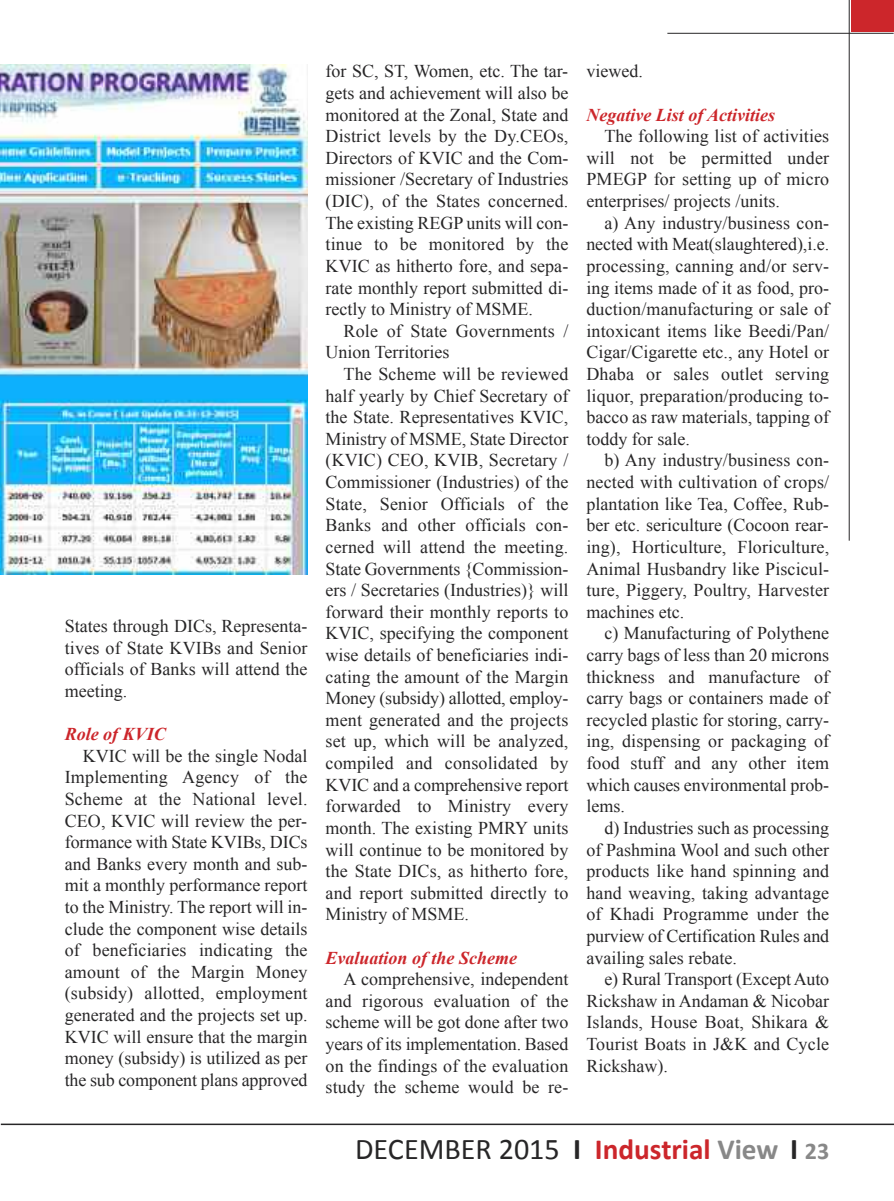
<style>
.page{position:relative;width:894px;height:1201px;background:#fff}
.page>*{position:absolute;margin:0;border:0;box-sizing:border-box;transform-origin:0 0}
.t1{font:30.15px "Calibri";color:#272627}
.t2{font:18px/21.6px "Times New Roman";color:#272627;text-align:justify}
.t3{font:italic 700 18px "Times New Roman";color:#cc262b}
.s1{font-weight:700}
.s2{font-weight:700;font-size:29.25px;color:#cc262b}
.s3{font-weight:700;font-size:29.25px;color:#888}
.s4{font-weight:700;font-size:24px;color:#888}
</style>
<div class="page">
<hr style="left:1px;top:1123px;width:893px;height:1px;background:#272627">
<hr style="left:849px;top:0;width:1px;height:540px;background:#272627">
<div style="left:851px;top:0;width:43px;height:32px;background:#cc262b"></div>
<hr style="left:667px;top:33px;width:227px;height:1px;background:#272627">
<img style="left:0;top:65px;width:308px;height:509px">
<p class="t2" style="left:65px;top:615px;width:244px">States through DICs, Representa&shy;tives of State KVIBs and Senior officials of Banks will attend the meeting.</p>
<p class="t3" style="left:65px;top:723px;width:103px">Role of KVIC</p>
<p class="t2" style="left:65px;top:744px;width:244px;text-indent:18px">KVIC will be the single Nodal Implementing Agency of the Scheme at the National level.<br>CEO, KVIC will review the per&shy;formance with State KVIBs, DICs and Banks every month and sub&shy;mit a monthly performance report to the Ministry. The report will in&shy;clude the component wise details of beneficiaries indicating the amount of the Margin Money (subsidy) allotted, employment generated and the projects set up.<br>KVIC will ensure that the margin money (subsidy) is utilized as per the sub component plans approved</p>
<p class="t2" style="left:326px;top:60px;width:244px">for SC, ST, Women, etc. The tar&shy;gets and achievement will also be monitored at the Zonal, State and District levels by the Dy.CEOs, Directors of KVIC and the Com&shy;missioner /Secretary of Industries (DIC), of the States concerned.<br>The existing REGP units will con&shy;tinue to be monitored by the KVIC as hitherto fore, and sepa&shy;rate monthly report submitted di&shy;rectly to Ministry of MSME.</p>
<p class="t2" style="left:326px;top:320px;width:244px;text-indent:18px">Role of State Governments /<br>Union Territories</p>
<p class="t2" style="left:326px;top:363px;width:244px;text-indent:18px">The Scheme will be reviewed half yearly by Chief Secretary of the State. Representatives KVIC, Ministry of MSME, State Director (KVIC) CEO, KVIB, Secretary / Commissioner (Industries) of the State, Senior Officials of the Banks and other officials con&shy;cerned will attend the meeting.<br>State Governments {Commission&shy;ers / Secretaries (Industries)} will forward their monthly reports to KVIC, specifying the component wise details of beneficiaries indi&shy;cating the amount of the Margin Money (subsidy) allotted, employ&shy;ment generated and the projects set up, which will be analyzed, compiled and consolidated by KVIC and a comprehensive report forwarded to Ministry every month. The existing PMRY units will continue to be monitored by the State DICs, as hitherto fore, and report submitted directly to Ministry of MSME.</p>
<p class="t3" style="left:326px;top:947px;width:193px">Evaluation of the Scheme</p>
<p class="t2" style="left:326px;top:968px;width:244px;text-indent:18px">A comprehensive, independent and rigorous evaluation of the scheme will be got done after two years of its implementation. Based on the findings of the evaluation study the scheme would be re-</p>
<p class="t2" style="left:586px;top:60px;width:58px">viewed.</p>
<p class="t3" style="left:586px;top:104px;width:190px">Negative List of Activities</p>
<p class="t2" style="left:586px;top:125px;width:244px;text-indent:18px">The following list of activities will not be permitted under PMEGP for setting up of micro enterprises/ projects /units.</p>
<p class="t2" style="left:586px;top:212px;width:244px;text-indent:18px">a) Any industry/business con&shy;nected with Meat(slaughtered),i.e. processing, canning and/or serv&shy;ing items made of it as food, pro&shy;duction/manufacturing or sale of intoxicant items like Beedi/Pan/ Cigar/Cigarette etc., any Hotel or Dhaba or sales outlet serving liquor, preparation/producing to&shy;bacco as raw materials, tapping of toddy for sale.</p>
<p class="t2" style="left:586px;top:449px;width:244px;text-indent:18px">b) Any industry/business con&shy;nected with cultivation of crops/ plantation like Tea, Coffee, Rub&shy;ber etc. sericulture (Cocoon rear&shy;ing), Horticulture, Floriculture, Animal Husbandry like Piscicul&shy;ture, Piggery, Poultry, Harvester machines etc.</p>
<p class="t2" style="left:586px;top:622px;width:244px;text-indent:18px">c) Manufacturing of Polythene carry bags of less than 20 microns thickness and manufacture of carry bags or containers made of recycled plastic for storing, carry&shy;ing, dispensing or packaging of food stuff and any other item which causes environmental prob&shy;lems.</p>
<p class="t2" style="left:586px;top:816px;width:244px;text-indent:18px">d) Industries such as processing of Pashmina Wool and such other products like hand spinning and hand weaving, taking advantage of Khadi Programme under the purview of Certification Rules and availing sales rebate.</p>
<p class="t2" style="left:586px;top:968px;width:244px;text-indent:18px">e) Rural Transport (Except Auto Rickshaw in Andaman &amp; Nicobar Islands, House Boat, Shikara &amp; Tourist Boats in J&amp;K and Cycle Rickshaw).</p>
<h1 class="t1" style="left:355px;top:1135px;width:476px">DECEMBER 2015 <span class="s1">I</span> <span class="s2">Industrial</span> <span class="s3">View</span> <span class="s1">I</span> <span class="s4">23</span></h1>
</div>
